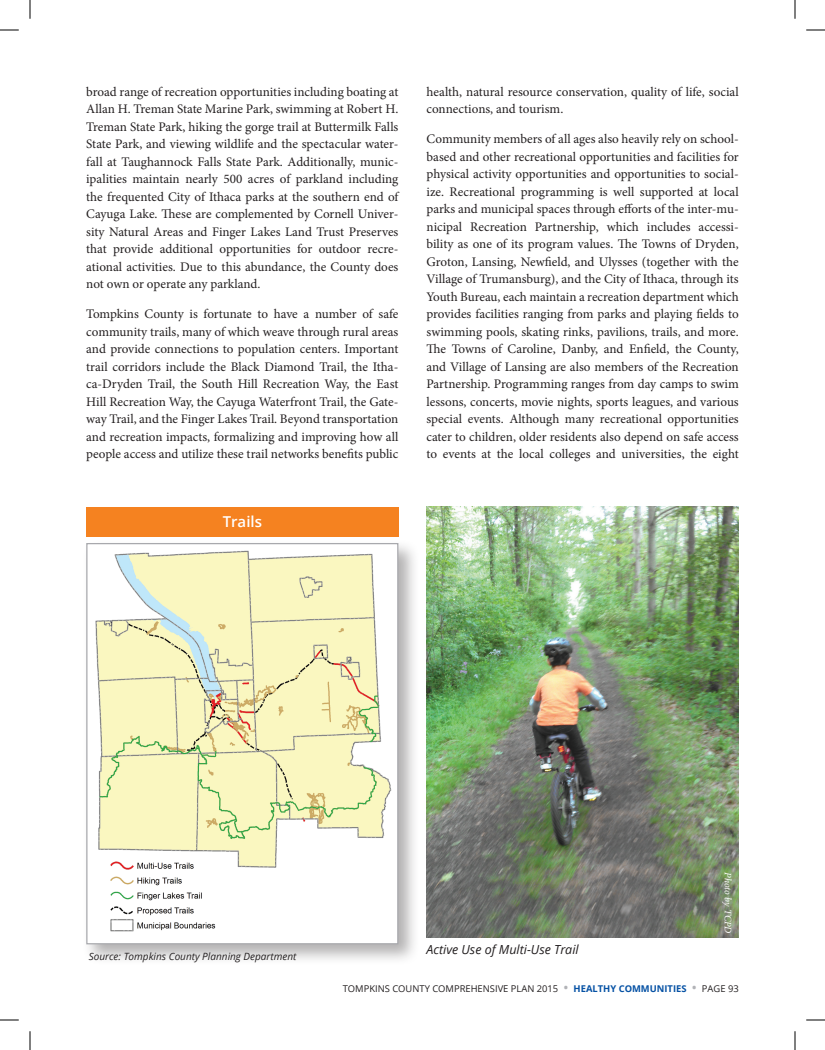
<style>
.page{position:relative;width:825px;height:1050px;background:#fff}
.page>*{position:absolute;margin:0;border:0;box-sizing:border-box;transform-origin:0 0}
.t1{font:600 15px "Open Sans";color:#fff}
.BODY_COPY-TB{font:13.12px/17.5px "Minion Pro";color:#231f20;text-align:justify}
.Callout-new-TB{font:italic 12.5px "Open Sans";color:#231f20}
.BODY_COPY-TB-2{font:italic 10px "Open Sans";color:#231f20}
.BODY_COPY-TB-3{font:italic 10px "Minion Pro";color:#fff}
.FOOTER--tb{font:9.38px "Open Sans";color:#231f20}
.s1{font-size:15px;color:#b2b3b7}
.s2{font-weight:700;color:#0551a4}
</style>
<div class="page">
<div style="left:86px;top:507px;width:312px;height:30px;background:#f58220"></div>
<div style="left:82px;top:539px;width:338px;height:427px;background:#231f20;opacity:.35"></div>
<img style="left:90px;top:545px;width:306px;height:394px">
<div style="left:86px;top:543px;width:312px;height:401px;border:1px solid #a8a9ad"></div>
<img style="left:427px;top:507px;width:312px;height:430px">
<svg style="left:0;top:29px;width:19px;height:2px"></svg>
<svg style="left:806px;top:29px;width:19px;height:2px"></svg>
<svg style="left:0;top:1019px;width:19px;height:2px"></svg>
<svg style="left:806px;top:1019px;width:19px;height:2px"></svg>
<svg style="left:29px;top:0;width:2px;height:19px"></svg>
<svg style="left:29px;top:1031px;width:2px;height:19px"></svg>
<svg style="left:794px;top:0;width:2px;height:19px"></svg>
<svg style="left:794px;top:1031px;width:2px;height:19px"></svg>
<p class="BODY_COPY-TB" style="left:86px;top:83px;width:314px">broad range of recreation opportunities including boating at Allan H. Treman State Marine Park, swimming at Robert H.<br>Treman State Park, hiking the gorge trail at Buttermilk Falls State Park, and viewing wildlife and the spectacular water&shy;fall at Taughannock Falls State Park. Additionally, munic&shy;ipalities maintain nearly 500 acres of parkland including the frequented City of Ithaca parks at the southern end of Cayuga Lake. These are complemented by Cornell Univer&shy;sity Natural Areas and Finger Lakes Land Trust Preserves that provide additional opportunities for outdoor recre&shy;ational activities. Due to this abundance, the County does not own or operate any parkland.</p>
<p class="BODY_COPY-TB" style="left:86px;top:305px;width:314px">Tompkins County is fortunate to have a number of safe community trails, many of which weave through rural areas and provide connections to population centers. Important trail corridors include the Black Diamond Trail, the Itha&shy;ca-Dryden Trail, the South Hill Recreation Way, the East Hill Recreation Way, the Cayuga Waterfront Trail, the Gate&shy;way Trail, and the Finger Lakes Trail. Beyond transportation and recreation impacts, formalizing and improving how all people access and utilize these trail networks benefits public</p>
<p class="t1" style="left:223px;top:511px;width:41px">Trails</p>
<p class="BODY_COPY-TB" style="left:427px;top:83px;width:314px">health, natural resource conservation, quality of life, social connections, and tourism.</p>
<p class="BODY_COPY-TB" style="left:427px;top:130px;width:314px">Community members of all ages also heavily rely on school&shy;based and other recreational opportunities and facilities for physical activity opportunities and opportunities to social&shy;ize. Recreational programming is well supported at local parks and municipal spaces through efforts of the inter-mu&shy;nicipal Recreation Partnership, which includes accessi&shy;bility as one of its program values. The Towns of Dryden, Groton, Lansing, Newfield, and Ulysses (together with the Village of Trumansburg), and the City of Ithaca, through its Youth Bureau, each maintain a recreation department which provides facilities ranging from parks and playing fields to swimming pools, skating rinks, pavilions, trails, and more.<br>The Towns of Caroline, Danby, and Enfield, the County, and Village of Lansing are also members of the Recreation Partnership. Programming ranges from day camps to swim lessons, concerts, movie nights, sports leagues, and various special events. Although many recreational opportunities cater to children, older residents also depend on safe access to events at the local colleges and universities, the eight</p>
<p class="BODY_COPY-TB-2" style="left:89px;top:950px;width:209px">Source: Tompkins County Planning Department</p>
<p class="Callout-new-TB" style="left:427px;top:941px;width:154px">Active Use of Multi-Use Trail</p>
<p class="BODY_COPY-TB-3" style="left:735px;top:872px;width:63px;rotate:90deg">Photo by TCPD</p>
<p class="FOOTER--tb" style="left:343px;top:982px;width:397px">TOMPKINS COUNTY COMPREHENSIVE PLAN 2015 <span class="s1">•</span> <span class="s2">HEALTHY COMMUNITIES</span> <span class="s1">•</span> PAGE 93</p>
</div>
